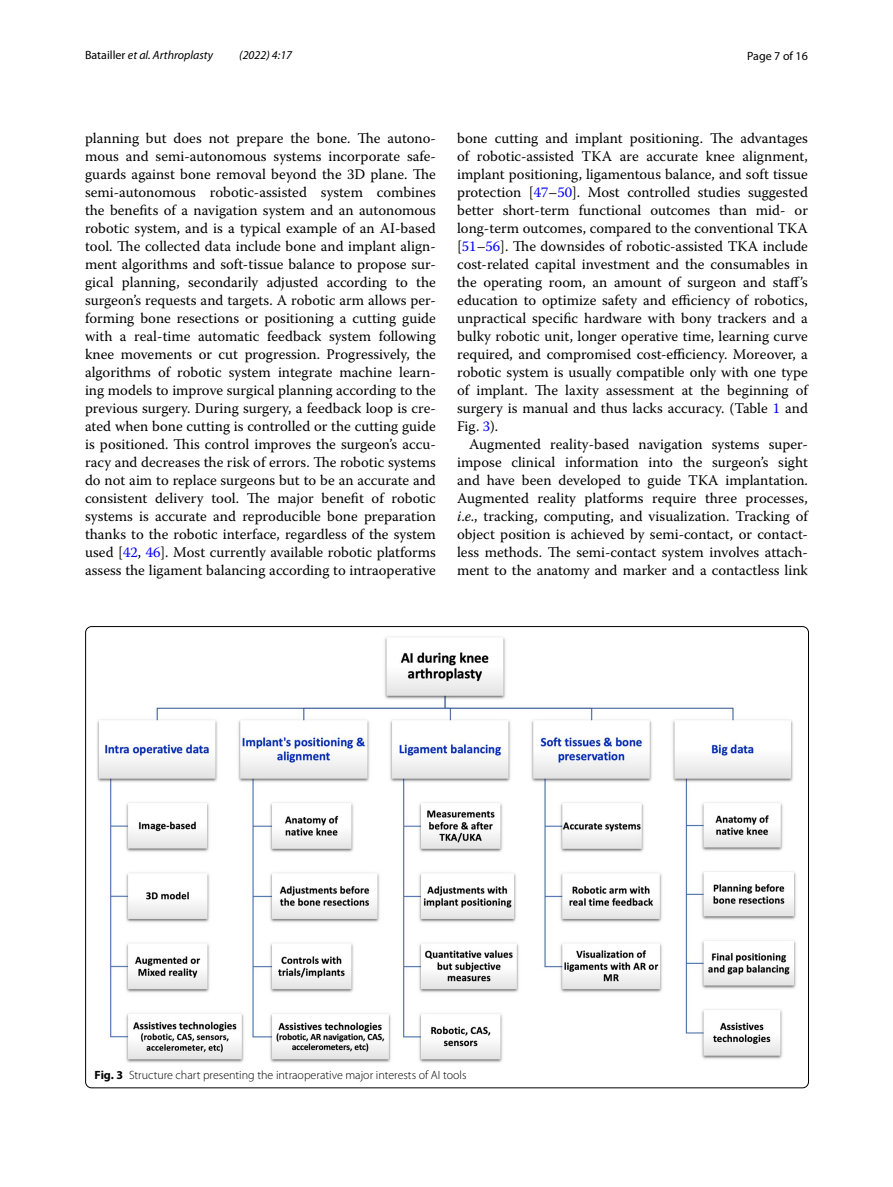
<style>
.page{position:relative;width:893px;height:1187px;background:#fff}
.page>*{position:absolute;margin:0;border:0;box-sizing:border-box;transform-origin:0 0}
.t1{font:14.7px/18px "Warnock Pro";color:#000;text-align:justify}
.t2{font:300 12px "Myriad Pro";color:#000}
.t3{font:italic 12px "Myriad Pro";color:#000}
.t4{font:12px "Myriad Pro";color:#000}
.s1{font-style:normal}
.s2{color:#00f}
.s3{font-style:italic}
.s4{font-weight:700}
</style>
<div class="page">
<img style="left:97px;top:636px;width:699px;height:427px">
<p class="t3" style="left:85px;top:48px;width:130px"><span class="s1">Batailler</span> et al. Arthroplasty</p>
<p class="t3" style="left:239px;top:48px;width:54px">(2022) 4:17</p>
<p class="t4" style="left:747px;top:48px;width:62px">Page 7 of 16</p>
<p class="t1" style="left:85px;top:128px;width:352px">planning but does not prepare the bone. The autono&shy;mous and semi-autonomous systems incorporate safe&shy;guards against bone removal beyond the 3D plane. The semi-autonomous robotic-assisted system combines the benefits of a navigation system and an autonomous robotic system, and is a typical example of an AI-based tool. The collected data include bone and implant align&shy;ment algorithms and soft-tissue balance to propose sur&shy;gical planning, secondarily adjusted according to the surgeon’s requests and targets. A robotic arm allows per&shy;forming bone resections or positioning a cutting guide with a real-time automatic feedback system following knee movements or cut progression. Progressively, the algorithms of robotic system integrate machine learn&shy;ing models to improve surgical planning according to the previous surgery. During surgery, a feedback loop is cre&shy;ated when bone cutting is controlled or the cutting guide is positioned. This control improves the surgeon’s accu&shy;racy and decreases the risk of errors. The robotic systems do not aim to replace surgeons but to be an accurate and consistent delivery tool. The major benefit of robotic systems is accurate and reproducible bone preparation thanks to the robotic interface, regardless of the system used [<span class="s2">42</span>, <span class="s2">46</span>]. Most currently available robotic platforms assess the ligament balancing according to intraoperative</p>
<p class="t1" style="left:457px;top:128px;width:352px">bone cutting and implant positioning. The advantages of robotic-assisted TKA are accurate knee alignment, implant positioning, ligamentous balance, and soft tissue protection [<span class="s2">47</span>–<span class="s2">50</span>]. Most controlled studies suggested better short-term functional outcomes than mid- or long-term outcomes, compared to the conventional TKA [<span class="s2">51</span>–<span class="s2">56</span>]. The downsides of robotic-assisted TKA include cost-related capital investment and the consumables in the operating room, an amount of surgeon and staff’s education to optimize safety and efficiency of robotics, unpractical specific hardware with bony trackers and a bulky robotic unit, longer operative time, learning curve required, and compromised cost-efficiency. Moreover, a robotic system is usually compatible only with one type of implant. The laxity assessment at the beginning of surgery is manual and thus lacks accuracy. (Table <span class="s2">1</span> and Fig. <span class="s2">3</span>).</p>
<p class="t1" style="left:457px;top:434px;width:352px;text-indent:12px">Augmented reality-based navigation systems super&shy;impose clinical information into the surgeon’s sight and have been developed to guide TKA implantation.<br>Augmented reality platforms require three processes, <span class="s3">i</span>.<span class="s3">e</span>., tracking, computing, and visualization. Tracking of object position is achieved by semi-contact, or contact&shy;less methods. The semi-contact system involves attach&shy;ment to the anatomy and marker and a contactless link</p>
<p class="t2" style="left:95px;top:1067px;width:373px"><span class="s4">Fig. 3</span> Structure chart presenting the intraoperative major interests of AI tools</p>
</div>
